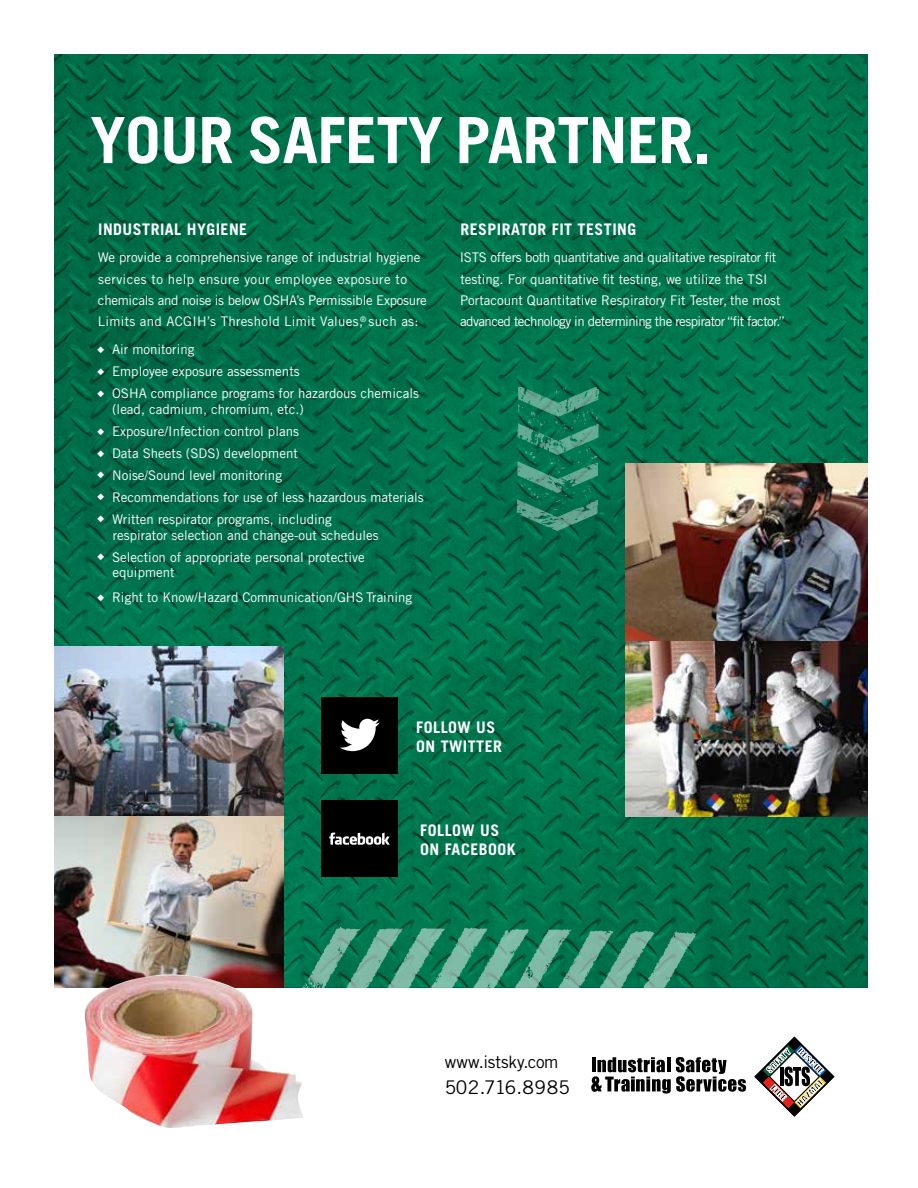
<style>
.page{position:relative;width:918px;height:1188px;background:#fff}
.page>*{position:absolute;margin:0;border:0;box-sizing:border-box;transform-origin:0 0}
.t1{font:700 63.75px "Trade Gothic";letter-spacing:-.01em;color:#fff}
.t2{font:18.9px "Trade Gothic";letter-spacing:.01em;color:#000}
.t3{font:17.1px "Trade Gothic";color:#000}
.t4{font:700 15.9px/18.6px "Trade Gothic";letter-spacing:.03em;color:#fff}
.t5{font:13.35px/21.3px "Trade Gothic";color:#fff}
.t6{font:13.35px/21.3px "Trade Gothic";letter-spacing:-.02em;color:#fff}
</style>
<div class="page">
<img style="left:54px;top:54px;width:814px;height:933px">
<svg style="left:754px;top:1036px;width:81px;height:81px"></svg>
<svg style="left:591px;top:1057px;width:155px;height:37px"></svg>
<img style="left:626px;top:463px;width:242px;height:354px">
<img style="left:54px;top:646px;width:230px;height:341px">
<img style="left:280px;top:927px;width:439px;height:61px">
<img style="left:83px;top:974px;width:220px;height:154px">
<img style="left:518px;top:388px;width:89px;height:143px">
<div style="left:322px;top:698px;width:76px;height:76px;background:#000"></div>
<svg style="left:340px;top:719px;width:40px;height:32px"></svg>
<img style="left:322px;top:800px;width:76px;height:76px">
<h1 class="t1" style="left:90px;top:101px;width:622px">YOUR SAFETY PARTNER.</h1>
<p class="t4" style="left:98px;top:220px;width:151px">INDUSTRIAL HYGIENE</p>
<p class="t5" style="left:98px;top:247px;width:330px">We provide a comprehensive range of industrial hygiene services to help ensure your employee exposure to chemicals and noise is below OSHA’s Permissible Exposure Limits and ACGIH’s Threshold Limit Values,<sup>®</sup> such as:</p>
<p class="t5" style="left:97px;top:339px;width:99px">◆ Air monitoring</p>
<p class="t5" style="left:97px;top:361px;width:204px">◆ Employee exposure assessments</p>
<p class="t5" style="left:112px;top:385px;width:308px;line-height:15.9px;text-indent:-15px">◆ OSHA compliance programs for hazardous chemicals (lead, cadmium, chromium, etc.)</p>
<p class="t5" style="left:97px;top:420px;width:203px">◆ Exposure/Infection control plans</p>
<p class="t5" style="left:97px;top:442px;width:202px">◆ Data Sheets (SDS) development</p>
<p class="t5" style="left:97px;top:464px;width:186px">◆ Noise/Sound level monitoring</p>
<p class="t5" style="left:97px;top:486px;width:328px">◆ Recommendations for use of less hazardous materials</p>
<p class="t5" style="left:113px;top:511px;width:267px;line-height:15.9px;text-indent:-16px">◆ Written respirator programs, including respirator selection and change-out schedules</p>
<p class="t5" style="left:113px;top:549px;width:254px;line-height:15.9px;text-indent:-16px">◆ Selection of appropriate personal protective equipment</p>
<p class="t5" style="left:97px;top:587px;width:317px">◆ Right to Know/Hazard Communication/GHS Training</p>
<p class="t4" style="left:460px;top:220px;width:177px">RESPIRATOR FIT TESTING</p>
<p class="t6" style="left:460px;top:247px;width:327px">ISTS offers both quantitative and qualitative respirator fit testing. For quantitative fit testing, we utilize the TSI Portacount Quantitative Respiratory Fit Tester, the most advanced technology in determining the respirator “fit factor.”</p>
<p class="t4" style="left:416px;top:718px;width:87px">FOLLOW US<br>ON TWITTER</p>
<p class="t4" style="left:420px;top:821px;width:97px">FOLLOW US<br>ON FACEBOOK</p>
<p class="t3" style="left:445px;top:1052px;width:115px">www.istsky.com</p>
<h2 class="t2" style="left:445px;top:1075px;width:127px">502.716.8985</h2>
</div>
